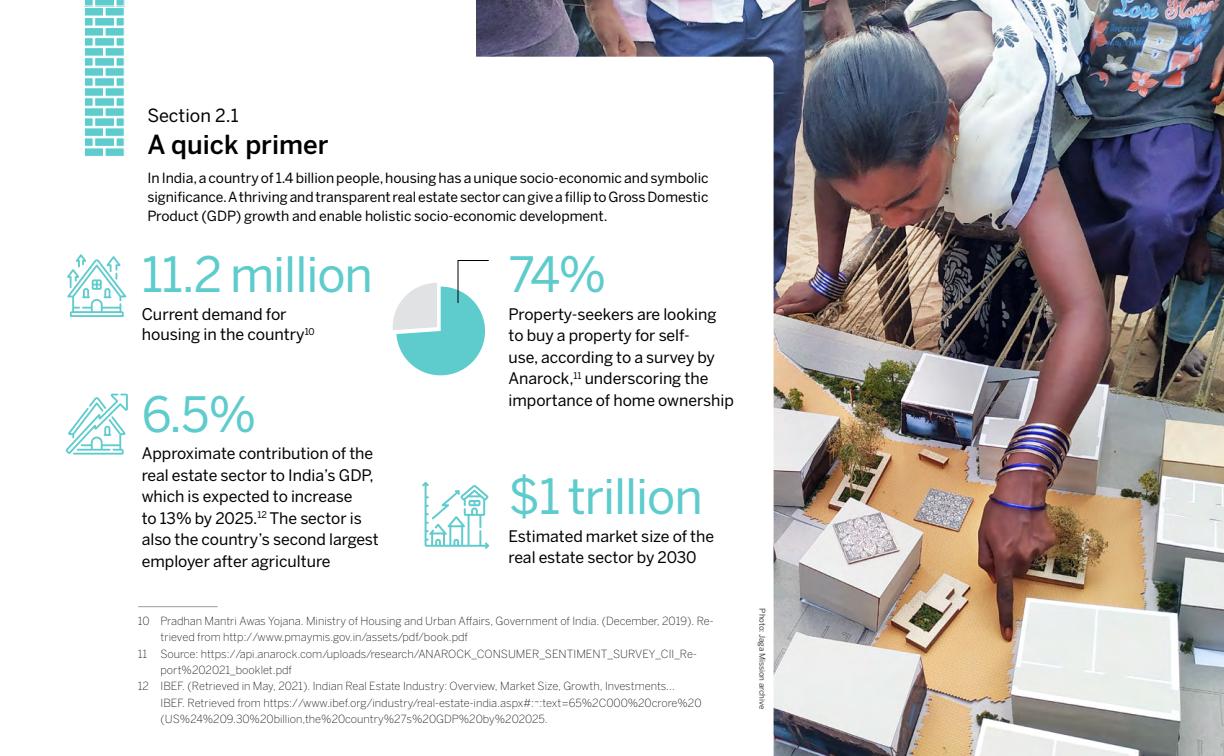
<style>
.page{position:relative;width:1224px;height:756px;background:#fff}
.page>*{position:absolute;margin:0;border:0;box-sizing:border-box;transform-origin:0 0}
.t1{font:48.4px "Benton Sans";letter-spacing:-.02em;color:#5ecbcd}
.t2{font:500 26px "Benton Sans";color:#000}
.t3{font:18px "Benton Sans";color:#000}
.t4{font:16px/20px "Benton Sans";color:#000}
.t5{font:15.8px/21.5px "Benton Sans";color:#000}
.t6{font:14px/19px "Benton Sans";color:#000;text-align:justify}
.t7{font:200 11.1px "Benton Sans";color:#000}
.t8{font:8px "Benton Sans";color:#414042}
</style>
<div class="page">
<img style="left:476px;top:0;width:748px;height:756px">
<svg style="left:138px;top:57px;width:636px;height:699px"></svg>
<div style="left:84px;top:17px;width:10px;height:10px;background:#5ecbcd;border:1px solid #fff"></div>
<div style="left:84px;top:7px;width:20px;height:10px;background:#5ecbcd;border:1px solid #fff"></div>
<div style="left:84px;top:27px;width:20px;height:10px;background:#5ecbcd;border:1px solid #fff"></div>
<div style="left:105px;top:7px;width:20px;height:10px;background:#5ecbcd;border:1px solid #fff"></div>
<div style="left:105px;top:27px;width:20px;height:10px;background:#5ecbcd;border:1px solid #fff"></div>
<div style="left:116px;top:17px;width:9px;height:10px;background:#5ecbcd;border:1px solid #fff"></div>
<svg style="left:84px;top:0;width:41px;height:7px"></svg>
<div style="left:94px;top:17px;width:21px;height:10px;background:#5ecbcd;border:1px solid #fff"></div>
<div style="left:84px;top:37px;width:10px;height:10px;background:#5ecbcd;border:1px solid #fff"></div>
<div style="left:84px;top:57px;width:10px;height:10px;background:#5ecbcd;border:1px solid #fff"></div>
<div style="left:84px;top:47px;width:20px;height:10px;background:#5ecbcd;border:1px solid #fff"></div>
<div style="left:84px;top:67px;width:20px;height:10px;background:#5ecbcd;border:1px solid #fff"></div>
<div style="left:105px;top:47px;width:20px;height:10px;background:#5ecbcd;border:1px solid #fff"></div>
<div style="left:105px;top:67px;width:20px;height:10px;background:#5ecbcd;border:1px solid #fff"></div>
<div style="left:116px;top:37px;width:9px;height:10px;background:#5ecbcd;border:1px solid #fff"></div>
<div style="left:116px;top:57px;width:9px;height:10px;background:#5ecbcd;border:1px solid #fff"></div>
<div style="left:94px;top:37px;width:21px;height:10px;background:#5ecbcd;border:1px solid #fff"></div>
<div style="left:94px;top:57px;width:21px;height:10px;background:#5ecbcd;border:1px solid #fff"></div>
<div style="left:84px;top:77px;width:10px;height:10px;background:#5ecbcd;border:1px solid #fff"></div>
<div style="left:84px;top:97px;width:10px;height:10px;background:#5ecbcd;border:1px solid #fff"></div>
<div style="left:84px;top:87px;width:20px;height:10px;background:#5ecbcd;border:1px solid #fff"></div>
<div style="left:84px;top:107px;width:20px;height:10px;background:#5ecbcd;border:1px solid #fff"></div>
<div style="left:105px;top:87px;width:20px;height:10px;background:#5ecbcd;border:1px solid #fff"></div>
<div style="left:105px;top:107px;width:20px;height:10px;background:#5ecbcd;border:1px solid #fff"></div>
<div style="left:116px;top:77px;width:9px;height:10px;background:#5ecbcd;border:1px solid #fff"></div>
<div style="left:116px;top:97px;width:9px;height:10px;background:#5ecbcd;border:1px solid #fff"></div>
<div style="left:94px;top:77px;width:21px;height:10px;background:#5ecbcd;border:1px solid #fff"></div>
<div style="left:94px;top:97px;width:21px;height:10px;background:#5ecbcd;border:1px solid #fff"></div>
<div style="left:84px;top:117px;width:10px;height:10px;background:#5ecbcd;border:1px solid #fff"></div>
<div style="left:84px;top:137px;width:10px;height:10px;background:#5ecbcd;border:1px solid #fff"></div>
<div style="left:84px;top:127px;width:20px;height:10px;background:#5ecbcd;border:1px solid #fff"></div>
<div style="left:84px;top:147px;width:20px;height:10px;background:#5ecbcd;border:1px solid #fff"></div>
<div style="left:105px;top:127px;width:20px;height:10px;background:#5ecbcd;border:1px solid #fff"></div>
<div style="left:105px;top:147px;width:20px;height:10px;background:#5ecbcd;border:1px solid #fff"></div>
<div style="left:116px;top:117px;width:9px;height:10px;background:#5ecbcd;border:1px solid #fff"></div>
<div style="left:116px;top:137px;width:9px;height:10px;background:#5ecbcd;border:1px solid #fff"></div>
<div style="left:94px;top:117px;width:21px;height:10px;background:#5ecbcd;border:1px solid #fff"></div>
<div style="left:94px;top:137px;width:21px;height:10px;background:#5ecbcd;border:1px solid #fff"></div>
<svg style="left:66px;top:394px;width:62px;height:61px"></svg>
<svg style="left:422px;top:482px;width:67px;height:67px"></svg>
<svg style="left:67px;top:254px;width:59px;height:63px"></svg>
<svg style="left:391px;top:260px;width:99px;height:115px"></svg>
<hr style="left:138px;top:606px;width:80px;height:1px;background:#000">
<h3 class="t3" style="left:147px;top:105px;width:93px">Section 2.1</h3>
<h2 class="t2" style="left:147px;top:130px;width:183px">A quick primer</h2>
<p class="t6" style="left:147px;top:169px;width:563px">In India, a country of 1.4 billion people, housing has a unique socio-economic and symbolic significance. A thriving and transparent real estate sector can give a fillip to Gross Domestic Product (GDP) growth and enable holistic socio-economic development.</p>
<h1 class="t1" style="left:142px;top:247px;width:233px">11.2 million</h1>
<h3 class="t4" style="left:142px;top:305px;width:175px">Current demand for housing in the country<sup>10</sup></h3>
<h1 class="t1" style="left:142px;top:386px;width:117px">6.5%</h1>
<h3 class="t5" style="left:142px;top:443px;width:239px">Approximate contribution of the real estate sector to India’s GDP, which is expected to increase<br>to 13% by 2025.<sup>12</sup> The sector is also the country’s second largest employer after agriculture</h3>
<h1 class="t1" style="left:509px;top:247px;width:100px">74%</h1>
<h3 class="t5" style="left:509px;top:304px;width:227px">Property-seekers are looking to buy a property for self-<br>use, according to a survey by<br>Anarock,<sup>11</sup> underscoring the importance of home ownership</h3>
<h1 class="t1" style="left:509px;top:469px;width:196px">$1 trillion</h1>
<h3 class="t5" style="left:509px;top:526px;width:207px">Estimated market size of the real estate sector by 2030</h3>
<p class="t7" style="left:138px;top:614px;width:577px">10 Pradhan Mantri Awas Yojana. Ministry of Housing and Urban Affairs, Government of India. (December, 2019). Re-</p>
<p class="t7" style="left:161px;top:631px;width:309px">trieved from http://www.pmaymis.gov.in/assets/pdf/book.pdf</p>
<p class="t7" style="left:138px;top:647px;width:561px">11 Source: https://api.anarock.com/uploads/research/ANAROCK_CONSUMER_SENTIMENT_SURVEY_CII_Re-</p>
<p class="t7" style="left:161px;top:663px;width:133px">port%202021_booklet.pdf</p>
<p class="t7" style="left:138px;top:680px;width:539px">12 IBEF. (Retrieved in May, 2021). Indian Real Estate Industry: Overview, Market Size, Growth, Investments...</p>
<p class="t7" style="left:161px;top:696px;width:543px">IBEF. Retrieved from https://www.ibef.org/industry/real-estate-india.aspx#:~:text=65%2C000%20crore%20</p>
<p class="t7" style="left:161px;top:712px;width:389px">(US%24%209.30%20billion,the%20country%27s%20GDP%20by%202025.</p>
<p class="t8" style="left:767px;top:608px;width:102px;rotate:90deg">Photo: Jaga Mission archive</p>
</div>
